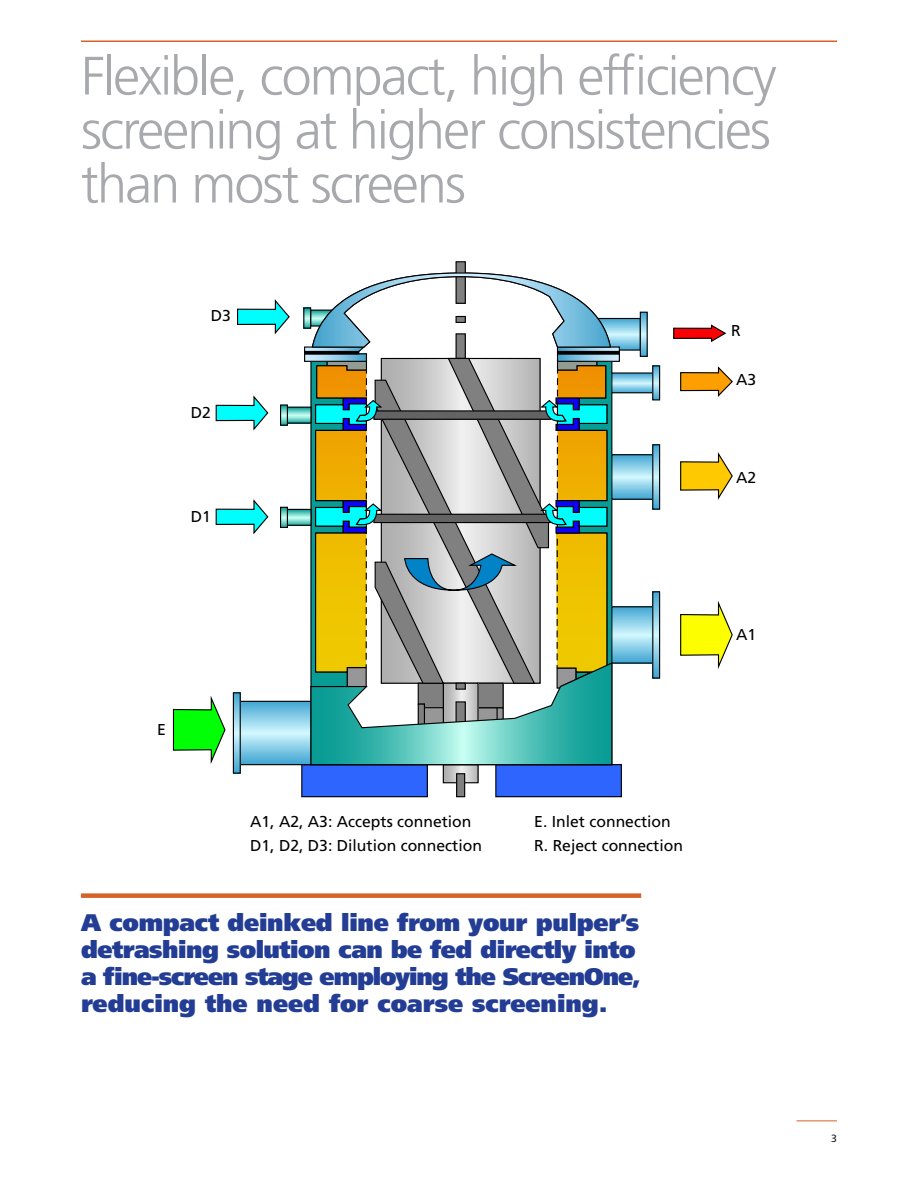
<style>
.page{position:relative;width:918px;height:1188px;background:#fff}
.page>*{position:absolute;margin:0;border:0;box-sizing:border-box;transform-origin:0 0}
.KADANT_BROCHURE_BIG_MESSAGE_HEADER{font:300 54px/54px "Frutiger LT Std";letter-spacing:-.035em;color:#a8a9ad;text-align:justify}
.KADANT_BROCHURE_BULLETS_INDENT{font:900 24px/27px "Frutiger LT Std";letter-spacing:-.02em;color:#233d95}
.t1{font:15.75px/23.4px "Frutiger LT Std";color:#000}
.t2{font:10.5px "Frutiger LT Std";color:#231f20}
</style>
<div class="page">
<hr style="left:81px;top:40px;width:756px;height:2px;background:#d66127">
<hr style="left:796px;top:1120px;width:41px;height:1px;background:#d66127">
<div style="left:81px;top:893px;width:560px;height:5px;background:#d66127"></div>
<svg style="left:237px;top:299px;width:53px;height:35px"></svg>
<svg style="left:215px;top:395px;width:54px;height:36px"></svg>
<svg style="left:215px;top:499px;width:54px;height:35px"></svg>
<svg style="left:172px;top:695px;width:54px;height:68px"></svg>
<svg style="left:680px;top:601px;width:53px;height:67px"></svg>
<svg style="left:680px;top:452px;width:53px;height:47px"></svg>
<svg style="left:680px;top:366px;width:53px;height:31px"></svg>
<svg style="left:673px;top:324px;width:54px;height:18px"></svg>
<div style="left:302px;top:765px;width:125px;height:32px;background:#2e65fe"></div>
<div style="left:301px;top:764px;width:127px;height:33px;border:1px solid #000"></div>
<div style="left:496px;top:765px;width:125px;height:32px;background:#2e65fe"></div>
<div style="left:495px;top:764px;width:127px;height:33px;border:1px solid #000"></div>
<svg style="left:445px;top:766px;width:32px;height:15px"></svg>
<div style="left:443px;top:764px;width:36px;height:19px;border:1px solid #000"></div>
<div style="left:457px;top:774px;width:8px;height:23px;background:#808080"></div>
<div style="left:456px;top:773px;width:9px;height:24px;border:1px solid #000"></div>
<svg style="left:641px;top:608px;width:10px;height:54px"></svg>
<svg style="left:654px;top:593px;width:4px;height:84px"></svg>
<div style="left:652px;top:591px;width:8px;height:88px;border:1px solid #000"></div>
<svg style="left:242px;top:703px;width:61px;height:60px;background:#8ccfe9"></svg>
<div style="left:240px;top:701px;width:72px;height:64px;border:1px solid #000"></div>
<svg style="left:235px;top:694px;width:4px;height:78px"></svg>
<div style="left:233px;top:692px;width:8px;height:82px;border:1px solid #000"></div>
<svg style="left:289px;top:511px;width:14px;height:13px"></svg>
<div style="left:287px;top:509px;width:25px;height:17px;border:1px solid #000"></div>
<svg style="left:282px;top:509px;width:4px;height:17px"></svg>
<div style="left:280px;top:507px;width:8px;height:21px;border:1px solid #000"></div>
<svg style="left:289px;top:409px;width:14px;height:13px"></svg>
<div style="left:287px;top:407px;width:25px;height:17px;border:1px solid #000"></div>
<svg style="left:282px;top:406px;width:4px;height:18px"></svg>
<div style="left:280px;top:404px;width:8px;height:22px;border:1px solid #000"></div>
<svg style="left:641px;top:456px;width:10px;height:42px"></svg>
<div style="left:611px;top:454px;width:42px;height:46px;border:1px solid #000"></div>
<svg style="left:654px;top:446px;width:4px;height:62px"></svg>
<div style="left:652px;top:444px;width:8px;height:66px;border:1px solid #000"></div>
<svg style="left:641px;top:374px;width:10px;height:17px"></svg>
<div style="left:611px;top:372px;width:42px;height:21px;border:1px solid #000"></div>
<svg style="left:654px;top:367px;width:4px;height:31px"></svg>
<div style="left:652px;top:365px;width:8px;height:35px;border:1px solid #000"></div>
<svg style="left:642px;top:314px;width:4px;height:41px"></svg>
<div style="left:456px;top:262px;width:9px;height:41px;background:#808080"></div>
<div style="left:456px;top:261px;width:10px;height:43px;border:1px solid #000"></div>
<svg style="left:303px;top:272px;width:338px;height:494px"></svg>
<p class="KADANT_BROCHURE_BIG_MESSAGE_HEADER" style="left:81px;top:50px;width:697px">Flexible, compact, high efficiency screening at higher consistencies than most screens</p>
<p class="t1" style="left:211px;top:304px;width:22px">D3</p>
<p class="t1" style="left:191px;top:401px;width:22px">D2</p>
<p class="t1" style="left:191px;top:505px;width:22px">D1</p>
<p class="t1" style="left:157px;top:717px;width:10px">E</p>
<p class="t1" style="left:250px;top:810px;width:233px">A1, A2, A3: Accepts connetion<br>D1, D2, D3: Dilution connection</p>
<p class="t1" style="left:534px;top:810px;width:150px">E. Inlet connection<br>R. Reject connection</p>
<p class="KADANT_BROCHURE_BULLETS_INDENT" style="left:81px;top:909px;width:562px">A compact deinked line from your pulper’s detrashing solution can be fed directly into a fine-screen stage employing the ScreenOne, reducing the need for coarse screening.</p>
<p class="t1" style="left:731px;top:319px;width:11px">R</p>
<p class="t1" style="left:736px;top:368px;width:22px">A3</p>
<p class="t1" style="left:736px;top:466px;width:22px">A2</p>
<p class="t1" style="left:736px;top:623px;width:22px">A1</p>
<p class="t2" style="left:831px;top:1132px;width:7px">3</p>
</div>
